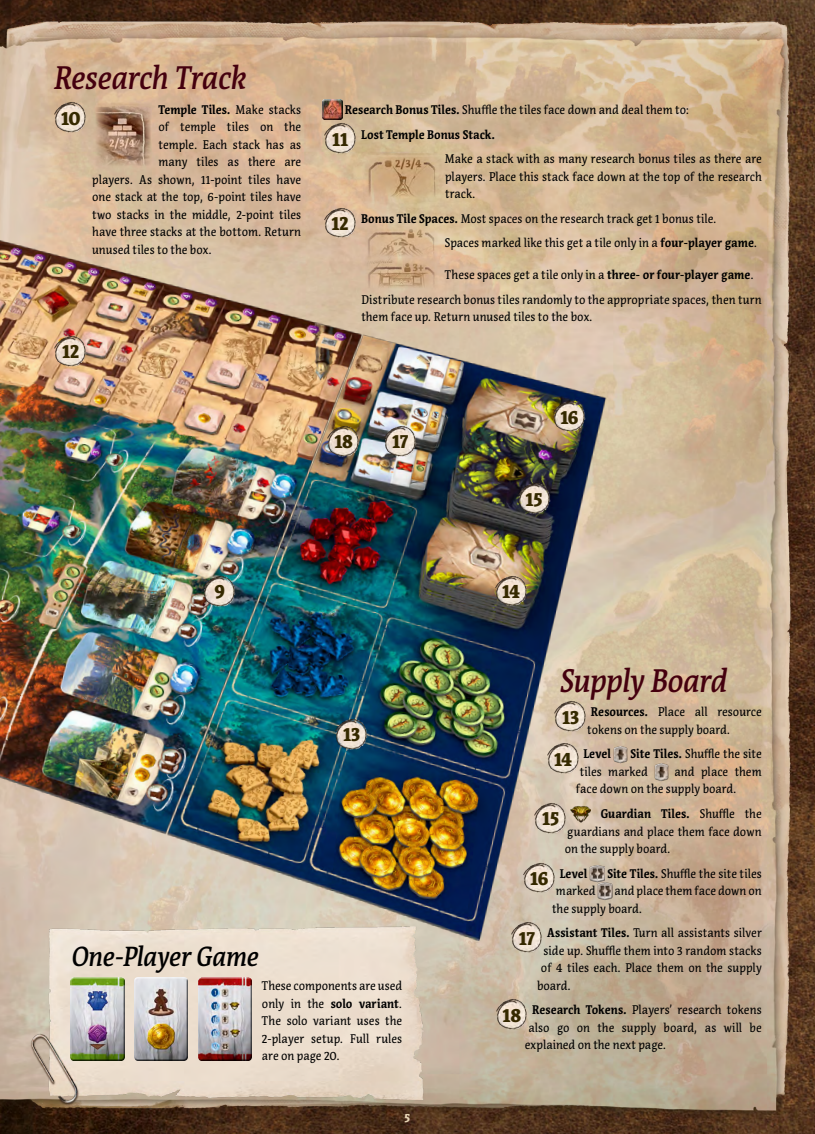
<style>
.page{position:relative;width:815px;height:1134px;background:#fff}
.page>*{position:absolute;margin:0;border:0;box-sizing:border-box;transform-origin:0 0}
.t1{font:italic 500 32.5px "Acuta";letter-spacing:-.015em;color:#44000e;scale:.9 1}
.t2{font:italic 500 27.5px "Acuta";letter-spacing:-.02em;color:#000;scale:.9 1}
.t3{font:900 20px "Acuta";letter-spacing:-.025em;color:#352900;scale:.9 1}
.t4{font:12.5px/17.5px "Acuta";color:#000;scale:.9 1}
.t5{font:700 12.5px "Acuta";letter-spacing:.01em;color:#000;scale:.9 1}
.t6{font:900 12.5px "Acuta";color:#e7d5b5;scale:.9 1}
.s1{font-weight:400}
.s2{font-weight:700}
.s3{font-weight:900;font-size:20px;color:#352900}
</style>
<div class="page">
<img style="left:0;top:0;width:815px;height:76px">
<img style="left:0;top:76px;width:815px;height:1058px">
<img style="left:31px;top:927px;width:394px;height:178px">
<div style="left:70px;top:978px;width:55px;height:83px;background:#000;opacity:.75"></div>
<div style="left:134px;top:978px;width:55px;height:84px;background:#000;opacity:.75"></div>
<div style="left:197px;top:978px;width:55px;height:83px;background:#000;opacity:.75"></div>
<img style="left:55px;top:102px;width:32px;height:31px">
<img style="left:92px;top:98px;width:63px;height:71px">
<div style="left:322px;top:99px;width:20px;height:19px;background:#fff;opacity:.75"></div>
<div style="left:322px;top:100px;width:20px;height:19px;background:#000;opacity:.75"></div>
<img style="left:324px;top:123px;width:32px;height:31px">
<img style="left:361px;top:147px;width:80px;height:54px">
<img style="left:324px;top:207px;width:32px;height:31px">
<img style="left:361px;top:220px;width:80px;height:32px">
<img style="left:361px;top:252px;width:80px;height:39px">
<img style="left:555px;top:701px;width:32px;height:31px">
<img style="left:547px;top:743px;width:32px;height:31px">
<img style="left:614px;top:744px;width:14px;height:20px">
<img style="left:654px;top:762px;width:14px;height:20px">
<img style="left:535px;top:802px;width:32px;height:31px">
<img style="left:571px;top:804px;width:20px;height:20px">
<img style="left:524px;top:862px;width:31px;height:31px">
<img style="left:590px;top:864px;width:15px;height:19px">
<img style="left:598px;top:881px;width:14px;height:20px">
<img style="left:511px;top:922px;width:32px;height:30px">
<img style="left:496px;top:999px;width:32px;height:30px">
<img style="left:204px;top:575px;width:32px;height:31px">
<img style="left:55px;top:335px;width:32px;height:31px">
<img style="left:336px;top:719px;width:32px;height:30px">
<img style="left:518px;top:483px;width:32px;height:31px">
<img style="left:495px;top:575px;width:32px;height:31px">
<img style="left:554px;top:401px;width:32px;height:31px">
<img style="left:385px;top:425px;width:31px;height:31px">
<img style="left:328px;top:425px;width:32px;height:31px">
<h1 class="t1" style="left:53px;top:58px;width:215px">Research Track</h1>
<h3 class="t3" style="left:61px;top:105px;width:23px">10</h3>
<p class="t5" style="left:158px;top:102px;width:160px">Temple Tiles. <span class="s1">Make stacks</span></p>
<p class="t4" style="left:158px;top:118px;width:160px">of temple tiles on the</p>
<p class="t4" style="left:158px;top:136px;width:160px">temple. Each stack has as</p>
<p class="t4" style="left:158px;top:153px;width:160px">many tiles as there are</p>
<p class="t4" style="left:92px;top:171px;width:234px">players. As shown, 11-point tiles have</p>
<p class="t4" style="left:92px;top:188px;width:234px">one stack at the top, 6-point tiles have</p>
<p class="t4" style="left:92px;top:206px;width:234px">two stacks in the middle, 2-point tiles</p>
<p class="t4" style="left:92px;top:223px;width:234px">have three stacks at the bottom. Return</p>
<p class="t4" style="left:92px;top:241px;width:134px">unused tiles to the box.</p>
<h3 class="t3" style="left:62px;top:339px;width:21px">12</h3>
<p class="t4" style="left:345px;top:101px;width:384px"><span class="s2">Research Bonus Tiles.</span> Shuffle the tiles face down and deal them to:</p>
<p class="t5" style="left:332px;top:126px;width:183px"><span class="s3">11</span> Lost Temple Bonus Stack.</p>
<p class="t4" style="left:445px;top:150px;width:354px">Make a stack with as many research bonus tiles as there are</p>
<p class="t4" style="left:445px;top:167px;width:353px">players. Place this stack face down at the top of the research track.</p>
<p class="t4" style="left:445px;top:206px;width:348px;line-height:24.6px;text-indent:-113px"><span class="s3">12</span> <span class="s2">Bonus Tile Spaces.</span> Most spaces on the research track get 1 bonus tile.<br>Spaces marked like this get a tile only in a <span class="s2">four-player game</span>.</p>
<p class="t4" style="left:361px;top:263px;width:446px;line-height:24.6px;text-indent:84px">These spaces get a tile only in a <span class="s2">three- or four-player game</span>.<br>Distribute research bonus tiles randomly to the appropriate spaces, then turn</p>
<p class="t4" style="left:361px;top:308px;width:258px">them face up. Return unused tiles to the box.</p>
<h3 class="t3" style="left:334px;top:429px;width:22px">18</h3>
<h3 class="t3" style="left:392px;top:429px;width:20px">17</h3>
<h3 class="t3" style="left:560px;top:404px;width:22px">16</h3>
<h3 class="t3" style="left:526px;top:486px;width:21px">15</h3>
<h3 class="t3" style="left:214px;top:579px;width:13px">9</h3>
<h3 class="t3" style="left:343px;top:722px;width:21px">13</h3>
<h3 class="t3" style="left:502px;top:579px;width:22px">14</h3>
<h1 class="t1" style="left:559px;top:661px;width:188px">Supply Board</h1>
<p class="t4" style="left:562px;top:703px;width:223px;text-align:center"><span class="s3">13</span> <span class="s2">Resources.</span> Place all resource tokens on the supply board.</p>
<p class="t5" style="left:554px;top:746px;width:65px"><span class="s3">14</span> Level</p>
<p class="t4" style="left:580px;top:745px;width:204px;text-indent:51px"><span class="s2">Site Tiles.</span> Shuffle the site tiles marked</p>
<p class="t4" style="left:576px;top:763px;width:208px;text-indent:99px">and place them face down on the supply board.</p>
<h2 class="t2" style="left:71px;top:939px;width:209px">One-Player Game</h2>
<p class="t4" style="left:262px;top:977px;width:157px;text-align:justify">These components are used only in the <span class="s2">solo variant</span>.<br>The solo variant uses the 2-player setup. Full rules are on page 20.</p>
<p class="t6" style="left:405px;top:1110px;width:8px">5</p>
<h3 class="t3" style="left:542px;top:806px;width:21px">15</h3>
<p class="t4" style="left:565px;top:805px;width:221px;text-align:justify;text-indent:36px"><span class="s2">Guardian Tiles.</span> Shuffle the guardians and place them face down on the supply board.</p>
<p class="t5" style="left:530px;top:866px;width:65px"><span class="s3">16</span> Level</p>
<p class="t4" style="left:607px;top:864px;width:173px"><span class="s2">Site Tiles.</span> Shuffle the site tiles</p>
<p class="t4" style="left:556px;top:882px;width:46px">marked</p>
<p class="t4" style="left:552px;top:882px;width:234px;text-indent:62px">and place them face down on the supply board.</p>
<p class="t4" style="left:519px;top:924px;width:271px"><span class="s3">17</span> <span class="s2">Assistant Tiles.</span> Turn all assistants silver</p>
<p class="t4" style="left:543px;top:942px;width:244px">side up. Shuffle them into 3 random stacks</p>
<p class="t4" style="left:541px;top:959px;width:247px">of 4 tiles each. Place them on the supply</p>
<p class="t4" style="left:537px;top:977px;width:39px">board.</p>
<p class="t4" style="left:525px;top:1001px;width:265px;text-align:justify;text-indent:-22px"><span class="s3">18</span> <span class="s2">Research Tokens.</span> Players’ research tokens also go on the supply board, as will be explained on the next page.</p>
</div>
